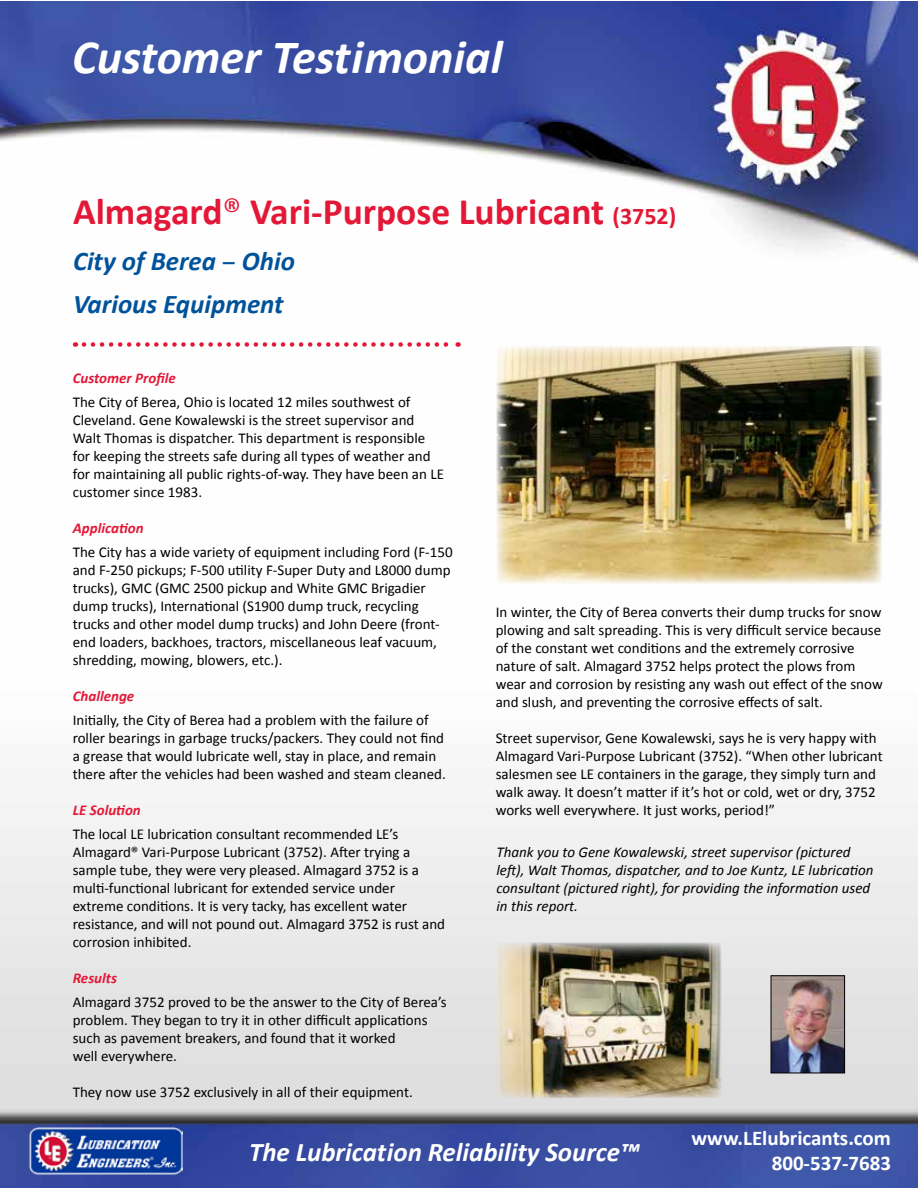
<style>
.page{position:relative;width:918px;height:1188px;background:#fff}
.page>*{position:absolute;margin:0;border:0;box-sizing:border-box;transform-origin:0 0}
.t1{font:italic 700 48px "Calibri";color:#fff}
.t2{font:700 37.5px "Calibri";color:#e31837}
.t3{font:italic 700 27px/42.9px "Calibri";color:#00539b}
.t4{font:italic 700 27px "Calibri";color:#fff}
.t5{font:700 21px/25.2px "Calibri";color:#fff;text-align:right}
.t6{font:15px/18px "Calibri";color:#000}
.t7{font:italic 15px/18px "Calibri";color:#000}
.t8{font:italic 700 15px "Calibri";color:#e31837}
.s1{font-weight:400}
.s2{font-size:24px}
.s3{font-family:"Myriad Pro";font-weight:600;font-style:normal}
</style>
<div class="page">
<img style="left:1px;top:1px;width:917px;height:1187px">
<svg style="left:84px;top:342px;width:375px;height:5px"></svg>
<img style="left:28px;top:1125px;width:154px;height:50px">
<img style="left:496px;top:346px;width:386px;height:237px">
<img style="left:496px;top:943px;width:226px;height:155px">
<img style="left:773px;top:977px;width:70px;height:94px">
<div style="left:771px;top:975px;width:74px;height:98px;border:1px solid #000"></div>
<h1 class="t1" style="left:72px;top:27px;width:432px">Customer Testimonial</h1>
<h2 class="t2" style="left:73px;top:188px;width:605px">Almagard<span class="s1">®</span> Vari-Purpose Lubricant <span class="s2">(3752)</span></h2>
<h3 class="t3" style="left:73px;top:240px;width:223px">City of Berea <span class="s3">–</span> Ohio<br>Various Equipment</h3>
<p class="t8" style="left:73px;top:368px;width:104px">Customer Profile</p>
<p class="t6" style="left:73px;top:393px;width:373px">The City of Berea, Ohio is located 12 miles southwest of Cleveland. Gene Kowalewski is the street supervisor and Walt Thomas is dispatcher. This department is responsible for keeping the streets safe during all types of weather and for maintaining all public rights-of-way. They have been an LE customer since 1983.</p>
<p class="t8" style="left:73px;top:518px;width:72px">Application</p>
<p class="t6" style="left:73px;top:543px;width:381px">The City has a wide variety of equipment including Ford (F-150 and F-250 pickups; F-500 utility F-Super Duty and L8000 dump trucks), GMC (GMC 2500 pickup and White GMC Brigadier dump trucks), International (S1900 dump truck, recycling trucks and other model dump trucks) and John Deere (front&shy;end loaders, backhoes, tractors, miscellaneous leaf vacuum, shredding, mowing, blowers, etc.).</p>
<p class="t8" style="left:73px;top:686px;width:63px">Challenge</p>
<p class="t6" style="left:73px;top:711px;width:375px">Initially, the City of Berea had a problem with the failure of roller bearings in garbage trucks/packers. They could not find a grease that would lubricate well, stay in place, and remain there after the vehicles had been washed and steam cleaned.</p>
<p class="t8" style="left:73px;top:800px;width:70px">LE Solution</p>
<p class="t6" style="left:73px;top:825px;width:374px">The local LE lubrication consultant recommended LE’s Almagard® Vari-Purpose Lubricant (3752). After trying a sample tube, they were very pleased. Almagard 3752 is a multi-functional lubricant for extended service under extreme conditions. It is very tacky, has excellent water resistance, and will not pound out. Almagard 3752 is rust and corrosion inhibited.</p>
<p class="t8" style="left:73px;top:968px;width:46px">Results</p>
<p class="t6" style="left:73px;top:993px;width:376px">Almagard 3752 proved to be the answer to the City of Berea’s problem. They began to try it in other difficult applications such as pavement breakers, and found that it worked<br>well everywhere.</p>
<p class="t6" style="left:73px;top:1083px;width:342px">They now use 3752 exclusively in all of their equipment.</p>
<p class="t6" style="left:496px;top:603px;width:388px">In winter, the City of Berea converts their dump trucks for snow plowing and salt spreading. This is very difficult service because of the constant wet conditions and the extremely corrosive nature of salt. Almagard 3752 helps protect the plows from wear and corrosion by resisting any wash out effect of the snow and slush, and preventing the corrosive effects of salt.</p>
<p class="t6" style="left:496px;top:729px;width:389px">Street supervisor, Gene Kowalewski, says he is very happy with Almagard Vari-Purpose Lubricant (3752). “When other lubricant salesmen see LE containers in the garage, they simply turn and walk away. It doesn’t matter if it’s hot or cold, wet or dry, 3752 works well everywhere. It just works, period!”</p>
<p class="t7" style="left:496px;top:842px;width:379px">Thank you to Gene Kowalewski, street supervisor (pictured left), Walt Thomas, dispatcher, and to Joe Kuntz, LE lubrication consultant (pictured right), for providing the information used in this report.</p>
<h3 class="t4" style="left:249px;top:1135px;width:392px">The Lubrication Reliability Source™</h3>
<h3 class="t5" style="left:692px;top:1125px;width:201px">www.LElubricants.com<br>800-537-7683</h3>
</div>
